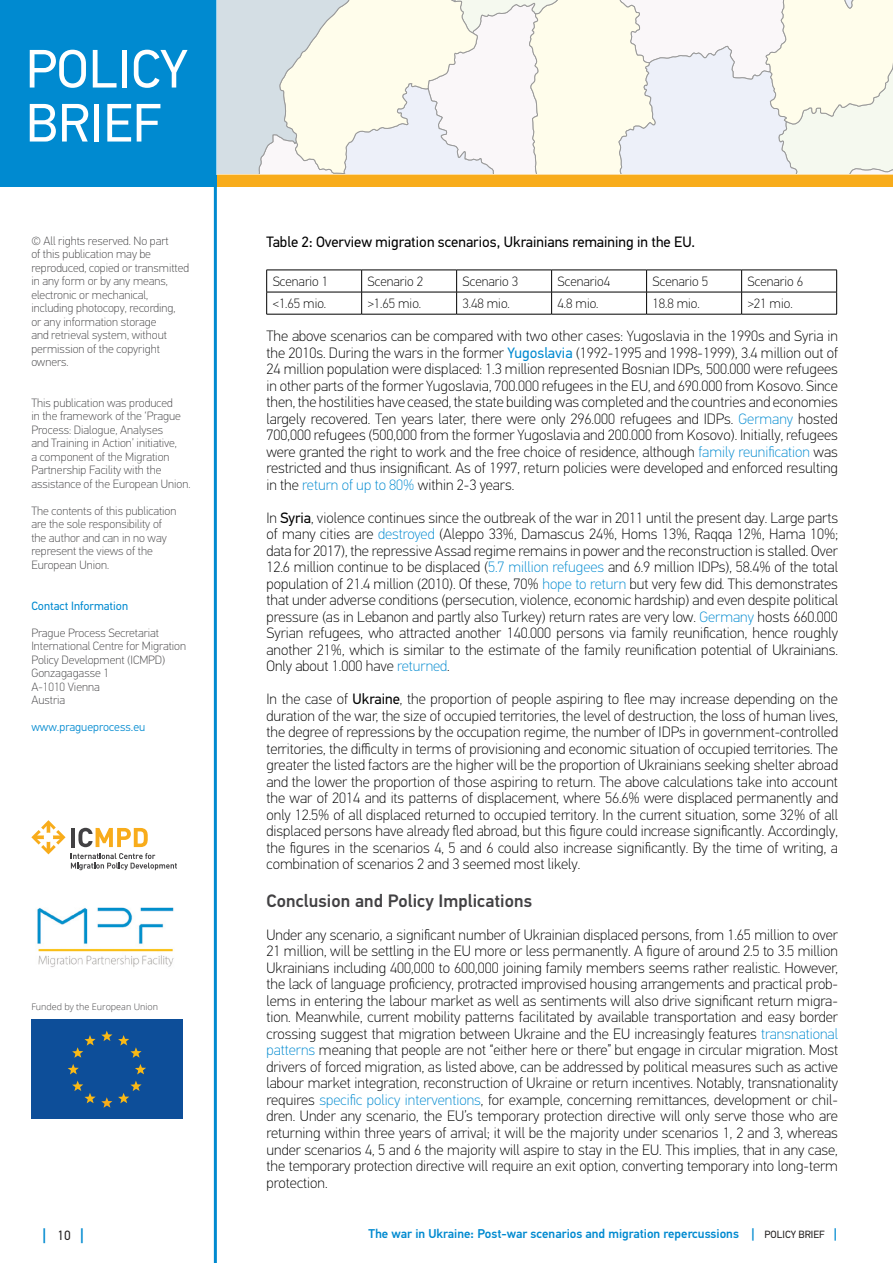
<style>
.page{position:relative;width:893px;height:1263px;background:#fff}
.page>*{position:absolute;margin:0;border:0;box-sizing:border-box;transform-origin:0 0}
.t1{font:54px/54px "PF Din Text Pro";color:#fff}
.t2{font:500 18px "PF Din Text Pro";letter-spacing:.005em;color:#424143}
.t3{font:500 16.2px "PF Din Text Pro";color:#008ad0}
.t4{font:100 15px/16.5px "PF Din Text Pro";color:#000;text-align:justify}
.t5{font:15px "PF Din Text Pro";color:#000}
.t6{font:100 13.5px "PF Din Text Pro";color:#000}
.t7{font:500 12.75px "PF Din Text Pro";color:#008ad0}
.t8{font:100 12px/13.5px "PF Din Text Pro";color:#424143}
.t9{font:300 12px "PF Din Text Pro";color:#008ad0}
.t10{font:12px "PF Din Text Pro";color:#008ad0}
.t11{font:300 9px "Open Sans";color:#424143}
.s1{font-weight:400;font-size:13.5px;color:#232020}
.s2{font-weight:400;color:#008ad0}
.s3{color:#008ad0}
.s4{font-weight:400}
.s5{font-size:13.5px}
.s6{font-weight:400;font-size:10.5px;color:#232020}
</style>
<div class="page">
<div style="left:217px;top:174px;width:676px;height:13px;background:#f8ac1b"></div>
<hr style="left:214px;top:174px;width:3px;height:1089px;background:#008ad0">
<div style="left:0;top:0;width:217px;height:187px;background:#008ad0"></div>
<svg style="left:217px;top:0;width:676px;height:174px;fill:#faf7eb"></svg>
<hr style="left:266px;top:270px;width:96px;height:1px;background:#000">
<hr style="left:362px;top:270px;width:95px;height:1px;background:#000">
<hr style="left:457px;top:270px;width:95px;height:1px;background:#000">
<hr style="left:552px;top:270px;width:95px;height:1px;background:#000">
<hr style="left:647px;top:270px;width:95px;height:1px;background:#000">
<hr style="left:742px;top:270px;width:95px;height:1px;background:#000">
<hr style="left:266px;top:292px;width:96px;height:1px;background:#000">
<svg style="left:266px;top:270px;width:1px;height:44px"></svg>
<hr style="left:362px;top:292px;width:95px;height:1px;background:#000">
<svg style="left:361px;top:270px;width:1px;height:44px"></svg>
<hr style="left:457px;top:292px;width:95px;height:1px;background:#000">
<svg style="left:456px;top:270px;width:1px;height:44px"></svg>
<hr style="left:552px;top:292px;width:95px;height:1px;background:#000">
<svg style="left:551px;top:270px;width:1px;height:44px"></svg>
<hr style="left:647px;top:292px;width:95px;height:1px;background:#000">
<svg style="left:646px;top:270px;width:1px;height:44px"></svg>
<hr style="left:742px;top:292px;width:95px;height:1px;background:#000">
<svg style="left:741px;top:270px;width:1px;height:44px"></svg>
<svg style="left:836px;top:270px;width:1px;height:44px"></svg>
<hr style="left:266px;top:314px;width:96px;height:1px;background:#000">
<hr style="left:362px;top:314px;width:95px;height:1px;background:#000">
<hr style="left:457px;top:314px;width:95px;height:1px;background:#000">
<hr style="left:552px;top:314px;width:95px;height:1px;background:#000">
<hr style="left:647px;top:314px;width:95px;height:1px;background:#000">
<hr style="left:742px;top:314px;width:95px;height:1px;background:#000">
<div style="left:31px;top:1019px;width:152px;height:100px;background:#0d4e99"></div>
<svg style="left:118px;top:1035px;width:24px;height:23px"></svg>
<svg style="left:135px;top:1064px;width:11px;height:10px"></svg>
<svg style="left:68px;top:1064px;width:11px;height:10px"></svg>
<svg style="left:72px;top:1080px;width:40px;height:28px"></svg>
<svg style="left:72px;top:1030px;width:40px;height:28px"></svg>
<svg style="left:118px;top:1080px;width:24px;height:23px"></svg>
<svg style="left:31px;top:820px;width:146px;height:50px"></svg>
<img style="left:37px;top:907px;width:137px;height:60px">
<h1 class="t1" style="left:26px;top:42px;width:164px">POLICY<br>BRIEF</h1>
<p class="t8" style="left:31px;top:234px;width:159px">© All rights reserved. No part<br>of this publication may be reproduced, copied or transmitted in any form or by any means, electronic or mechanical, including photocopy, recording,<br>or any information storage<br>and retrieval system, without permission of the copyright owners.</p>
<p class="t8" style="left:31px;top:396px;width:161px">This publication was produced<br>in the framework of the ‘Prague<br>Process: Dialogue, Analyses<br>and Training in Action’ initiative,<br>a component of the Migration<br>Partnership Facility with the assistance of the European Union.</p>
<p class="t8" style="left:31px;top:504px;width:147px">The contents of this publication are the sole responsibility of the author and can in no way represent the views of the<br>European Union.</p>
<p class="t10" style="left:31px;top:598px;width:98px">Contact Information</p>
<p class="t8" style="left:31px;top:626px;width:156px">Prague Process Secretariat<br>International Centre for Migration<br>Policy Development (ICMPD)<br>Gonzagagasse 1<br>A-1010 Vienna<br>Austria</p>
<p class="t9" style="left:31px;top:720px;width:115px">www.pragueprocess.eu</p>
<p class="t11" style="left:31px;top:1001px;width:128px">Funded by the European Union</p>
<p class="t3" style="left:43px;top:1225px;width:43px">| <span class="s1">10</span> |</p>
<p class="t5" style="left:266px;top:233px;width:430px">Table 2: Overview migration scenarios, Ukrainians remaining in the EU.</p>
<p class="t6" style="left:273px;top:274px;width:57px">Scenario 1</p>
<p class="t6" style="left:368px;top:274px;width:57px">Scenario 2</p>
<p class="t6" style="left:463px;top:274px;width:57px">Scenario 3</p>
<p class="t6" style="left:558px;top:274px;width:54px">Scenario4</p>
<p class="t6" style="left:653px;top:274px;width:57px">Scenario 5</p>
<p class="t6" style="left:748px;top:274px;width:57px">Scenario 6</p>
<p class="t6" style="left:273px;top:296px;width:55px">&lt;1.65 mio.</p>
<p class="t6" style="left:368px;top:296px;width:55px">&gt;1.65 mio.</p>
<p class="t6" style="left:463px;top:296px;width:49px">3.48 mio.</p>
<p class="t6" style="left:558px;top:296px;width:42px">4.8 mio.</p>
<p class="t6" style="left:653px;top:296px;width:49px">18.8 mio.</p>
<p class="t6" style="left:748px;top:296px;width:46px">&gt;21 mio.</p>
<p class="t4" style="left:266px;top:328px;width:573px">The above scenarios can be compared with two other cases: Yugoslavia in the 1990s and Syria in the 2010s. During the wars in the former <span class="s2">Yugoslavia</span> (1992-1995 and 1998-1999), 3.4 million out of 24 million population were displaced: 1.3 million represented Bosnian IDPs, 500.000 were refugees in other parts of the former Yugoslavia, 700.000 refugees in the EU, and 690.000 from Kosovo. Since then, the hostilities have ceased, the state building was completed and the countries and economies largely recovered. Ten years later, there were only 296.000 refugees and IDPs. <span class="s3">Germany</span> hosted 700,000 refugees (500,000 from the former Yugoslavia and 200.000 from Kosovo). Initially, refugees were granted the right to work and the free choice of residence, although <span class="s3">family reunification</span> was restricted and thus insignificant. As of 1997, return policies were developed and enforced resulting in the <span class="s3">return of up to 80%</span> within 2-3 years.</p>
<p class="t4" style="left:266px;top:510px;width:573px">In <span class="s4">Syria</span>, violence continues since the outbreak of the war in 2011 until the present day. Large parts of many cities are <span class="s3">destroyed</span> (Aleppo 33%, Damascus 24%, Homs 13%, Raqqa 12%, Hama 10%; data for 2017), the repressive Assad regime remains in power and the reconstruction is stalled. Over 12.6 million continue to be displaced (<span class="s3">5.7 million refugees</span> and 6.9 million IDPs), 58.4% of the total population of 21.4 million (2010). Of these, 70% <span class="s3">hope to return</span> but very few did. This demonstrates that under adverse conditions (persecution, violence, economic hardship) and even despite political pressure (as in Lebanon and partly also Turkey) return rates are very low. <span class="s3">Germany</span> hosts 660.000<br>Syrian refugees, who attracted another 140.000 persons via family reunification, hence roughly another 21%, which is similar to the estimate of the family reunification potential of Ukrainians.<br>Only about 1.000 have <span class="s3">returned</span>.</p>
<p class="t4" style="left:266px;top:691px;width:573px">In the case of <span class="s4">Ukraine</span>, the proportion of people aspiring to flee may increase depending on the duration of the war, the size of occupied territories, the level of destruction, the loss of human lives, the degree of repressions by the occupation regime, the number of IDPs in government-controlled territories, the difficulty in terms of provisioning and economic situation of occupied territories. The greater the listed factors are the higher will be the proportion of Ukrainians seeking shelter abroad and the lower the proportion of those aspiring to return. The above calculations take into account the war of 2014 and its patterns of displacement, where 56.6% were displaced permanently and only 12.5% of all displaced returned to occupied territory. In the current situation, some 32% of all displaced persons have already fled abroad, but this figure could increase significantly. Accordingly, the figures in the scenarios 4, 5 and 6 could also increase significantly. By the time of writing, a combination of scenarios 2 and 3 seemed most likely.</p>
<p class="t2" style="left:266px;top:890px;width:267px">Conclusion and Policy Implications</p>
<p class="t4" style="left:266px;top:927px;width:573px">Under any scenario, a significant number of Ukrainian displaced persons, from 1.65 million to over 21 million, will be settling in the EU more or less permanently. A figure of around 2.5 to 3.5 million Ukrainians including 400,000 to 600,000 joining family members seems rather realistic. However, the lack of language proficiency, protracted improvised housing arrangements and practical prob&shy;lems in entering the labour market as well as sentiments will also drive significant return migra&shy;tion. Meanwhile, current mobility patterns facilitated by available transportation and easy border crossing suggest that migration between Ukraine and the EU increasingly features <span class="s3">transnational patterns</span> meaning that people are not “either here or there” but engage in circular migration. Most drivers of forced migration, as listed above, can be addressed by political measures such as active labour market integration, reconstruction of Ukraine or return incentives. Notably, transnationality requires <span class="s3">specific policy interventions</span>, for example, concerning remittances, development or chil&shy;dren. Under any scenario, the EU’s temporary protection directive will only serve those who are returning within three years of arrival; it will be the majority under scenarios 1, 2 and 3, whereas under scenarios 4, 5 and 6 the majority will aspire to stay in the EU. This implies, that in any case, the temporary protection directive will require an exit option, converting temporary into long-term protection.</p>
<p class="t7" style="left:368px;top:1226px;width:470px">The war in Ukraine: Post-war scenarios and migration repercussions <span class="s5">|</span> <span class="s6">POLICY BRIEF</span> <span class="s5">|</span></p>
</div>
